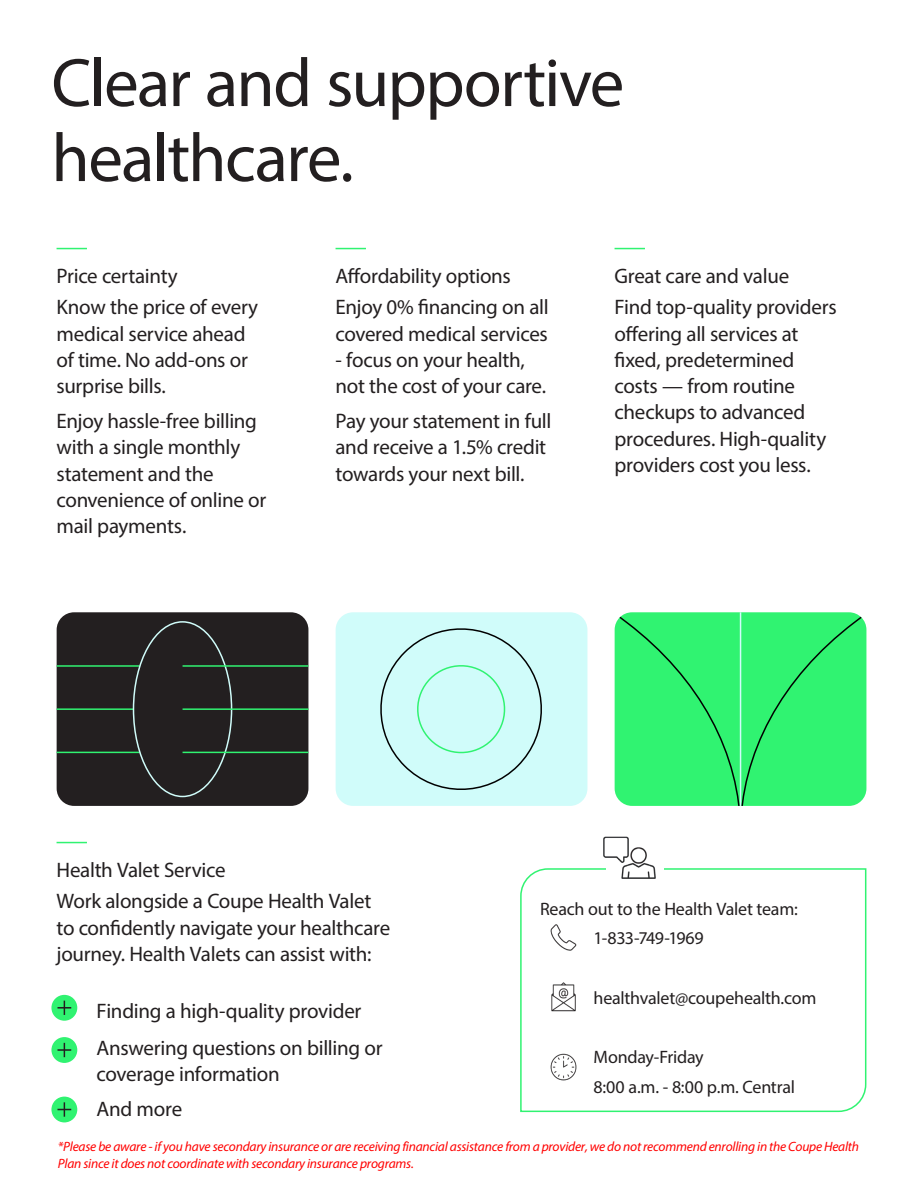
<style>
.page{position:relative;width:918px;height:1188px;background:#fff}
.page>*{position:absolute;margin:0;border:0;box-sizing:border-box;transform-origin:0 0}
.Headline_CH{font:69px/75px "Myriad Pro";letter-spacing:-.025em;color:#231f20}
.Body_copy_CH{font:21px/26.2px "Myriad Pro";letter-spacing:-.015em;color:#231f20}
.Paragraph_subhead_add_tick_CH{font:21px "Myriad Pro";letter-spacing:-.015em;color:#231f20}
.CTA_and_H_W_program_descriptors_CH{font:18px "Myriad Pro";letter-spacing:-.015em;color:#231f20}
.t1{font:italic 13.5px/16.2px "Myriad Pro";letter-spacing:-.015em;color:#f00}
</style>
<div class="page">
<hr style="left:57px;top:248px;width:30px;height:1px;background:#30f371">
<hr style="left:615px;top:248px;width:30px;height:1px;background:#30f371">
<hr style="left:336px;top:248px;width:30px;height:1px;background:#30f371">
<hr style="left:57px;top:842px;width:30px;height:1px;background:#30f371">
<div style="left:51px;top:995px;width:26px;height:26px;background:#30f371;border-radius:50%"></div>
<svg style="left:57px;top:1001px;width:14px;height:14px"></svg>
<div style="left:51px;top:1097px;width:26px;height:25px;background:#30f371;border-radius:50%"></div>
<svg style="left:57px;top:1102px;width:14px;height:15px"></svg>
<div style="left:51px;top:1037px;width:26px;height:26px;background:#30f371;border-radius:50%"></div>
<svg style="left:57px;top:1043px;width:14px;height:14px"></svg>
<div style="left:57px;top:612px;width:251px;height:194px;background:#231f20"></div>
<hr style="left:57px;top:665px;width:83px;height:2px;background:#30f371">
<hr style="left:57px;top:708px;width:77px;height:2px;background:#30f371">
<hr style="left:57px;top:752px;width:83px;height:1px;background:#30f371">
<hr style="left:183px;top:665px;width:125px;height:2px;background:#30f371">
<hr style="left:183px;top:708px;width:125px;height:2px;background:#30f371">
<hr style="left:183px;top:752px;width:125px;height:1px;background:#30f371">
<div style="left:336px;top:612px;width:251px;height:194px;background:#d0fcfa"></div>
<div style="left:615px;top:612px;width:251px;height:194px;background:#30f371"></div>
<svg style="left:520px;top:868px;width:347px;height:245px"></svg>
<div style="left:606px;top:863px;width:58px;height:12px;background:#fff"></div>
<img style="left:600px;top:836px;width:60px;height:52px">
<img style="left:547px;top:921px;width:33px;height:33px">
<img style="left:547px;top:981px;width:33px;height:32px">
<img style="left:547px;top:1050px;width:33px;height:33px">
<p class="Headline_CH" style="left:51px;top:44px;width:574px">Clear and supportive healthcare.</p>
<p class="Paragraph_subhead_add_tick_CH" style="left:57px;top:263px;width:123px">Price certainty</p>
<p class="Body_copy_CH" style="left:57px;top:294px;width:203px">Know the price of every medical service ahead of time. No add-ons or surprise bills.</p>
<p class="Body_copy_CH" style="left:57px;top:408px;width:211px">Enjoy hassle-free billing with a single monthly statement and the convenience of online or mail payments.</p>
<p class="Paragraph_subhead_add_tick_CH" style="left:336px;top:263px;width:177px">Affordability options</p>
<p class="Body_copy_CH" style="left:336px;top:294px;width:215px">Enjoy 0% financing on all covered medical services</p>
<p class="Body_copy_CH" style="left:336px;top:346px;width:212px">- focus on your health, not the cost of your care.</p>
<p class="Body_copy_CH" style="left:336px;top:408px;width:217px">Pay your statement in full and receive a 1.5% credit towards your next bill.</p>
<p class="Paragraph_subhead_add_tick_CH" style="left:615px;top:263px;width:176px">Great care and value</p>
<p class="Body_copy_CH" style="left:615px;top:294px;width:224px">Find top-quality providers offering all services at fixed, predetermined costs — from routine checkups to advanced procedures. High-quality providers cost you less.</p>
<p class="Paragraph_subhead_add_tick_CH" style="left:57px;top:857px;width:171px">Health Valet Service</p>
<p class="Body_copy_CH" style="left:57px;top:888px;width:335px">Work alongside a Coupe Health Valet to confidently navigate your healthcare journey. Health Valets can assist with:</p>
<p class="Body_copy_CH" style="left:97px;top:997px;width:266px">Finding a high-quality provider</p>
<p class="Body_copy_CH" style="left:97px;top:1035px;width:287px">Answering questions on billing or coverage information</p>
<p class="Body_copy_CH" style="left:97px;top:1096px;width:87px">And more</p>
<p class="CTA_and_H_W_program_descriptors_CH" style="left:540px;top:898px;width:259px">Reach out to the Health Valet team:</p>
<p class="CTA_and_H_W_program_descriptors_CH" style="left:594px;top:927px;width:111px">1-833-749-1969</p>
<p class="CTA_and_H_W_program_descriptors_CH" style="left:594px;top:987px;width:224px">healthvalet@coupehealth.com</p>
<p class="CTA_and_H_W_program_descriptors_CH" style="left:594px;top:1046px;width:112px">Monday-Friday</p>
<p class="CTA_and_H_W_program_descriptors_CH" style="left:594px;top:1075px;width:203px">8:00 a.m. - 8:00 p.m. Central</p>
<p class="t1" style="left:58px;top:1138px;width:803px">*Please be aware - if you have secondary insurance or are receiving financial assistance from a provider, we do not recommend enrolling in the Coupe Health<br>Plan since it does not coordinate with secondary insurance programs.</p>
</div>
